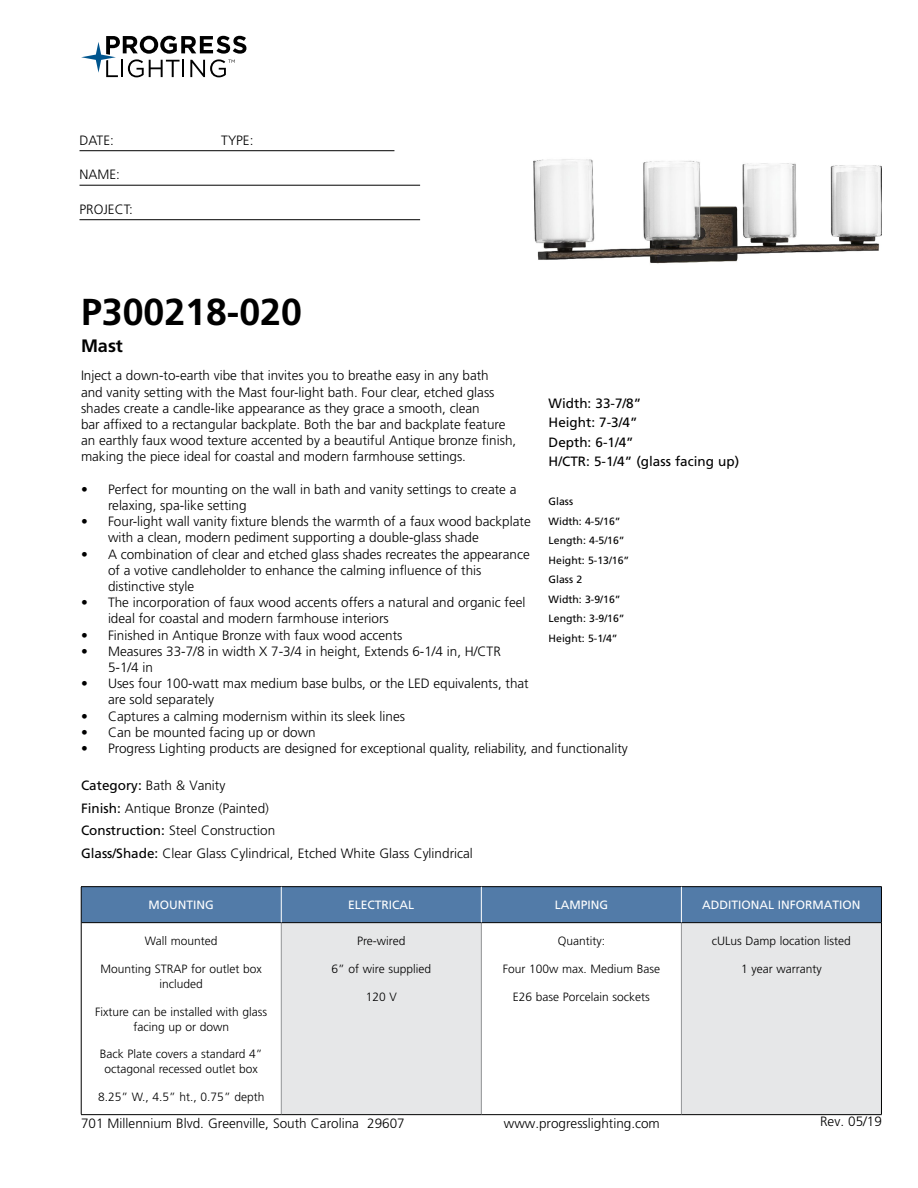
<style>
.page{position:relative;width:918px;height:1188px;background:#fff}
.page>*{position:absolute;margin:0;border:0;box-sizing:border-box;transform-origin:0 0}
.t1{font:700 37.5px "Frutiger LT Std";color:#000}
.t2{font:700 18px "Frutiger LT Std";color:#000}
.t3{font:300 13.5px/16.2px "Frutiger LT Std";color:#000}
.t4{font:13.5px/19.5px "Frutiger LT Std";color:#000}
.t5{font:300 12px/15px "Frutiger LT Std";color:#000;text-align:center}
.t6{font:12px "Frutiger LT Std";color:#fff}
.t7{font:10.5px/19.5px "Frutiger LT Std";color:#000}
.s1{font-weight:400}
</style>
<div class="page">
<svg style="left:81px;top:36px;width:165px;height:41px"></svg>
<hr style="left:80px;top:150px;width:314px;height:1px;background:#000">
<hr style="left:80px;top:185px;width:340px;height:1px;background:#000">
<hr style="left:80px;top:219px;width:340px;height:1px;background:#000">
<div style="left:82px;top:887px;width:799px;height:35px;background:#527ba8"></div>
<div style="left:281px;top:923px;width:200px;height:192px;background:#e6e7e8"></div>
<div style="left:681px;top:923px;width:200px;height:192px;background:#e6e7e8"></div>
<hr style="left:281px;top:923px;width:1px;height:191px;background:#939598">
<hr style="left:481px;top:923px;width:1px;height:191px;background:#939598">
<hr style="left:681px;top:923px;width:1px;height:191px;background:#939598">
<hr style="left:81px;top:922px;width:200px;height:1px;background:#000">
<hr style="left:281px;top:922px;width:200px;height:1px;background:#000">
<hr style="left:481px;top:922px;width:200px;height:1px;background:#000">
<hr style="left:681px;top:922px;width:200px;height:1px;background:#000">
<hr style="left:81px;top:1114px;width:200px;height:1px;background:#000">
<hr style="left:281px;top:1114px;width:200px;height:1px;background:#000">
<hr style="left:481px;top:1114px;width:200px;height:1px;background:#000">
<hr style="left:681px;top:1114px;width:201px;height:1px;background:#000">
<hr style="left:81px;top:886px;width:200px;height:1px;background:#000">
<hr style="left:81px;top:887px;width:1px;height:36px;background:#000">
<hr style="left:281px;top:886px;width:200px;height:1px;background:#000">
<hr style="left:481px;top:886px;width:200px;height:1px;background:#000">
<hr style="left:681px;top:886px;width:201px;height:1px;background:#000">
<hr style="left:881px;top:887px;width:1px;height:36px;background:#000">
<hr style="left:81px;top:923px;width:1px;height:191px;background:#000">
<hr style="left:881px;top:923px;width:1px;height:191px;background:#000">
<hr style="left:281px;top:887px;width:1px;height:35px;background:#fff">
<hr style="left:681px;top:887px;width:1px;height:35px;background:#fff">
<hr style="left:481px;top:887px;width:1px;height:35px;background:#fff">
<img style="left:533px;top:159px;width:349px;height:105px">
<p class="t3" style="left:80px;top:132px;width:36px">DATE:</p>
<p class="t3" style="left:221px;top:132px;width:34px">TYPE:</p>
<p class="t3" style="left:80px;top:167px;width:42px">NAME:</p>
<p class="t3" style="left:80px;top:201px;width:55px">PROJECT:</p>
<h1 class="t1" style="left:81px;top:290px;width:222px">P300218-020</h1>
<h2 class="t2" style="left:81px;top:335px;width:43px">Mast</h2>
<p class="t3" style="left:81px;top:368px;width:437px">Inject a down-to-earth vibe that invites you to breathe easy in any bath<br>and vanity setting with the Mast four-light bath. Four clear, etched glass shades create a candle-like appearance as they grace a smooth, clean<br>bar affixed to a rectangular backplate. Both the bar and backplate feature an earthly faux wood texture accented by a beautiful Antique bronze finish, making the piece ideal for coastal and modern farmhouse settings.</p>
<p class="t3" style="left:108px;top:481px;width:410px;text-indent:-27px">• Perfect for mounting on the wall in bath and vanity settings to create a relaxing, spa-like setting</p>
<p class="t3" style="left:108px;top:514px;width:424px;text-indent:-27px">• Four-light wall vanity fixture blends the warmth of a faux wood backplate with a clean, modern pediment supporting a double-glass shade</p>
<p class="t3" style="left:108px;top:546px;width:423px;text-indent:-27px">• A combination of clear and etched glass shades recreates the appearance of a votive candleholder to enhance the calming influence of this distinctive style</p>
<p class="t3" style="left:108px;top:595px;width:419px;text-indent:-27px">• The incorporation of faux wood accents offers a natural and organic feel ideal for coastal and modern farmhouse interiors</p>
<p class="t3" style="left:81px;top:627px;width:323px">• Finished in Antique Bronze with faux wood accents</p>
<p class="t3" style="left:108px;top:643px;width:394px;text-indent:-27px">• Measures 33-7/8 in width X 7-3/4 in height, Extends 6-1/4 in, H/CTR<br>5-1/4 in</p>
<p class="t3" style="left:108px;top:676px;width:422px;text-indent:-27px">• Uses four 100-watt max medium base bulbs, or the LED equivalents, that are sold separately</p>
<p class="t3" style="left:81px;top:708px;width:326px">• Captures a calming modernism within its sleek lines</p>
<p class="t3" style="left:81px;top:724px;width:236px">• Can be mounted facing up or down</p>
<p class="t3" style="left:81px;top:740px;width:548px">• Progress Lighting products are designed for exceptional quality, reliability, and functionality</p>
<p class="t3" style="left:81px;top:775px;width:393px;line-height:22.5px"><span class="s1">Category:</span> Bath &amp; Vanity<br><span class="s1">Finish:</span> Antique Bronze (Painted)<br><span class="s1">Construction:</span> Steel Construction<br><span class="s1">Glass/Shade:</span> Clear Glass Cylindrical, Etched White Glass Cylindrical</p>
<p class="t6" style="left:149px;top:898px;width:67px">MOUNTING</p>
<p class="t6" style="left:348px;top:898px;width:68px">ELECTRICAL</p>
<p class="t6" style="left:555px;top:898px;width:55px">LAMPING</p>
<p class="t6" style="left:702px;top:898px;width:160px">ADDITIONAL INFORMATION</p>
<p class="t5" style="left:145px;top:934px;width:74px">Wall mounted</p>
<p class="t5" style="left:101px;top:961px;width:163px">Mounting STRAP for outlet box included</p>
<p class="t5" style="left:95px;top:1004px;width:174px">Fixture can be installed with glass facing up or down</p>
<p class="t5" style="left:100px;top:1047px;width:164px">Back Plate covers a standard 4” octagonal recessed outlet box</p>
<p class="t5" style="left:98px;top:1090px;width:168px">8.25” W., 4.5” ht., 0.75” depth</p>
<p class="t4" style="left:549px;top:393px;width:192px">Width: 33-7/8”<br>Height: 7-3/4”<br>Depth: 6-1/4”<br>H/CTR: 5-1/4” (glass facing up)</p>
<p class="t7" style="left:549px;top:492px;width:82px">Glass<br>Width: 4-5/16”<br>Length: 4-5/16”<br>Height: 5-13/16”<br>Glass 2<br>Width: 3-9/16”<br>Length: 3-9/16”<br>Height: 5-1/4”</p>
<p class="t5" style="left:357px;top:934px;width:50px">Pre-wired</p>
<p class="t5" style="left:332px;top:961px;width:101px">6” of wire supplied</p>
<p class="t5" style="left:366px;top:989px;width:33px">120 V</p>
<p class="t5" style="left:712px;top:934px;width:141px">cULus Damp location listed</p>
<p class="t5" style="left:741px;top:961px;width:82px">1 year warranty</p>
<p class="t5" style="left:558px;top:934px;width:49px">Quantity:</p>
<p class="t5" style="left:503px;top:961px;width:159px">Four 100w max. Medium Base</p>
<p class="t5" style="left:513px;top:989px;width:138px">E26 base Porcelain sockets</p>
<p class="t3" style="left:81px;top:1115px;width:325px">701 Millennium Blvd. Greenville, South Carolina 29607</p>
<p class="t3" style="left:504px;top:1115px;width:158px">www.progresslighting.com</p>
<p class="t3" style="left:820px;top:1114px;width:63px">Rev. 05/19</p>
</div>
